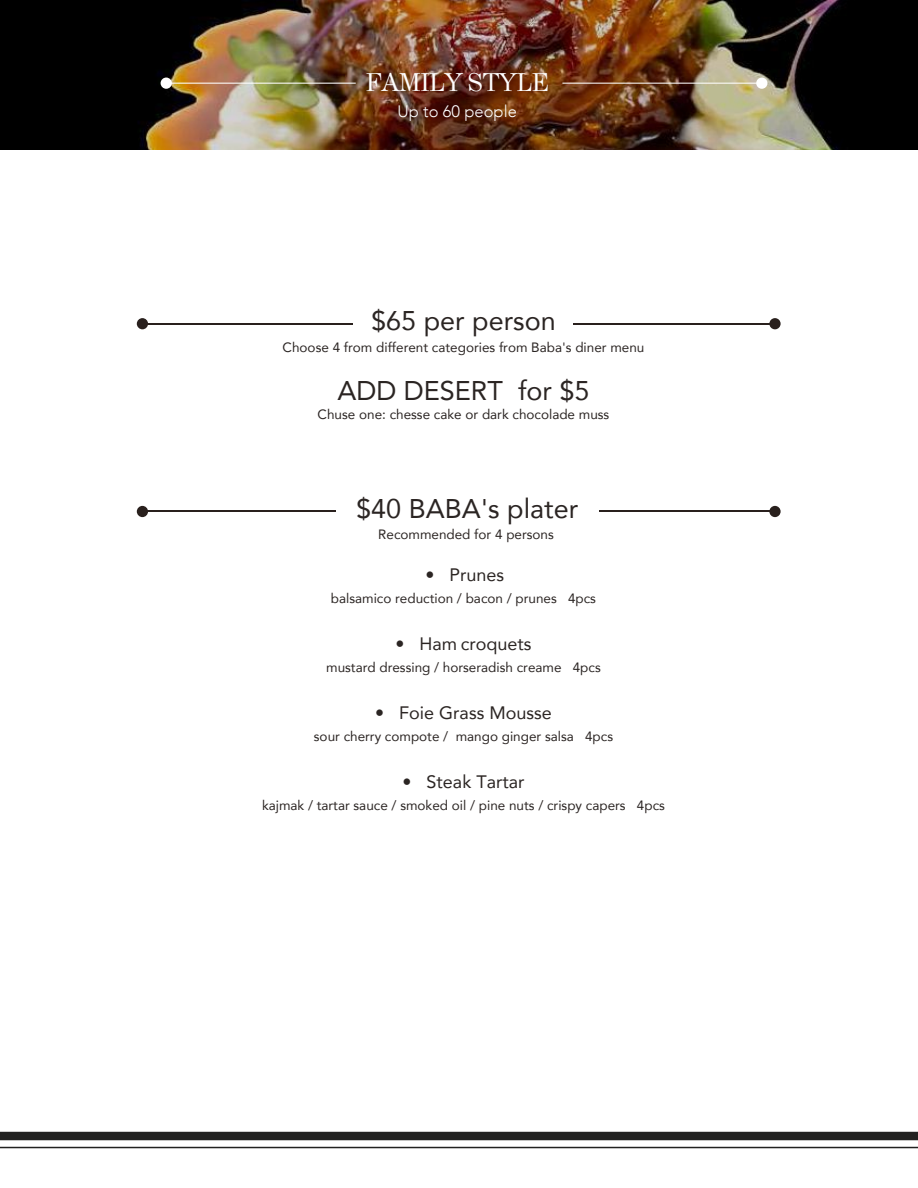
<style>
.page{position:relative;width:918px;height:1188px;background:#fff}
.page>*{position:absolute;margin:0;border:0;box-sizing:border-box;transform-origin:0 0}
.t1{font:27px "Avenir";color:#2b2523}
.t2{font:25.5px "Hercules";color:#fff}
.t3{font:18px "Avenir";color:#2b2523}
.t4{font:300 16.5px "Avenir";color:#fff}
.t5{font:13.5px "Avenir";color:#2b2523}
</style>
<div class="page">
<hr style="left:0;top:1147px;width:918px;height:1px;background:#222221">
<div style="left:0;top:1132px;width:918px;height:8px;background:#222221"></div>
<hr style="left:574px;top:323px;width:201px;height:1px;background:#29201d">
<div style="left:769px;top:318px;width:12px;height:11px;background:#29201d;border-radius:50%"></div>
<hr style="left:142px;top:323px;width:211px;height:1px;background:#29201d">
<div style="left:137px;top:318px;width:11px;height:11px;background:#29201d;border-radius:50%"></div>
<hr style="left:599px;top:511px;width:176px;height:1px;background:#29201d">
<div style="left:769px;top:506px;width:12px;height:11px;background:#29201d;border-radius:50%"></div>
<hr style="left:142px;top:511px;width:194px;height:1px;background:#29201d">
<div style="left:137px;top:506px;width:11px;height:11px;background:#29201d;border-radius:50%"></div>
<img style="left:0;top:0;width:918px;height:150px">
<hr style="left:562px;top:83px;width:200px;height:1px;background:#fff">
<div style="left:756px;top:78px;width:11px;height:11px;background:#fff;border-radius:50%"></div>
<hr style="left:166px;top:83px;width:190px;height:1px;background:#fff">
<div style="left:161px;top:78px;width:11px;height:11px;background:#fff;border-radius:50%"></div>
<h2 class="t2" style="left:366px;top:68px;width:184px">FAMILY STYLE</h2>
<p class="t4" style="left:398px;top:102px;width:121px">Up to 60 people</p>
<h1 class="t1" style="left:371px;top:299px;width:186px">$65 per person</h1>
<p class="t5" style="left:283px;top:337px;width:363px">Choose 4 from different categories from Baba's diner menu</p>
<h1 class="t1" style="left:337px;top:369px;width:254px">ADD DESERT for $5</h1>
<p class="t5" style="left:318px;top:403px;width:293px">Chuse one: chesse cake or dark chocolade muss</p>
<h1 class="t1" style="left:356px;top:487px;width:224px">$40 BABA's plater</h1>
<p class="t5" style="left:378px;top:524px;width:177px">Recommended for 4 persons</p>
<h3 class="t3" style="left:426px;top:560px;width:80px">• Prunes</h3>
<p class="t5" style="left:331px;top:587px;width:267px">balsamico reduction / bacon / prunes 4pcs</p>
<h3 class="t3" style="left:395px;top:629px;width:138px">• Ham croquets</h3>
<p class="t5" style="left:326px;top:656px;width:276px">mustard dressing / horseradish creame 4pcs</p>
<h3 class="t3" style="left:375px;top:698px;width:178px">• Foie Grass Mousse</h3>
<p class="t5" style="left:314px;top:725px;width:301px">sour cherry compote / mango ginger salsa 4pcs</p>
<h3 class="t3" style="left:403px;top:767px;width:123px">• Steak Tartar</h3>
<p class="t5" style="left:262px;top:794px;width:404px">kajmak / tartar sauce / smoked oil / pine nuts / crispy capers 4pcs</p>
</div>
